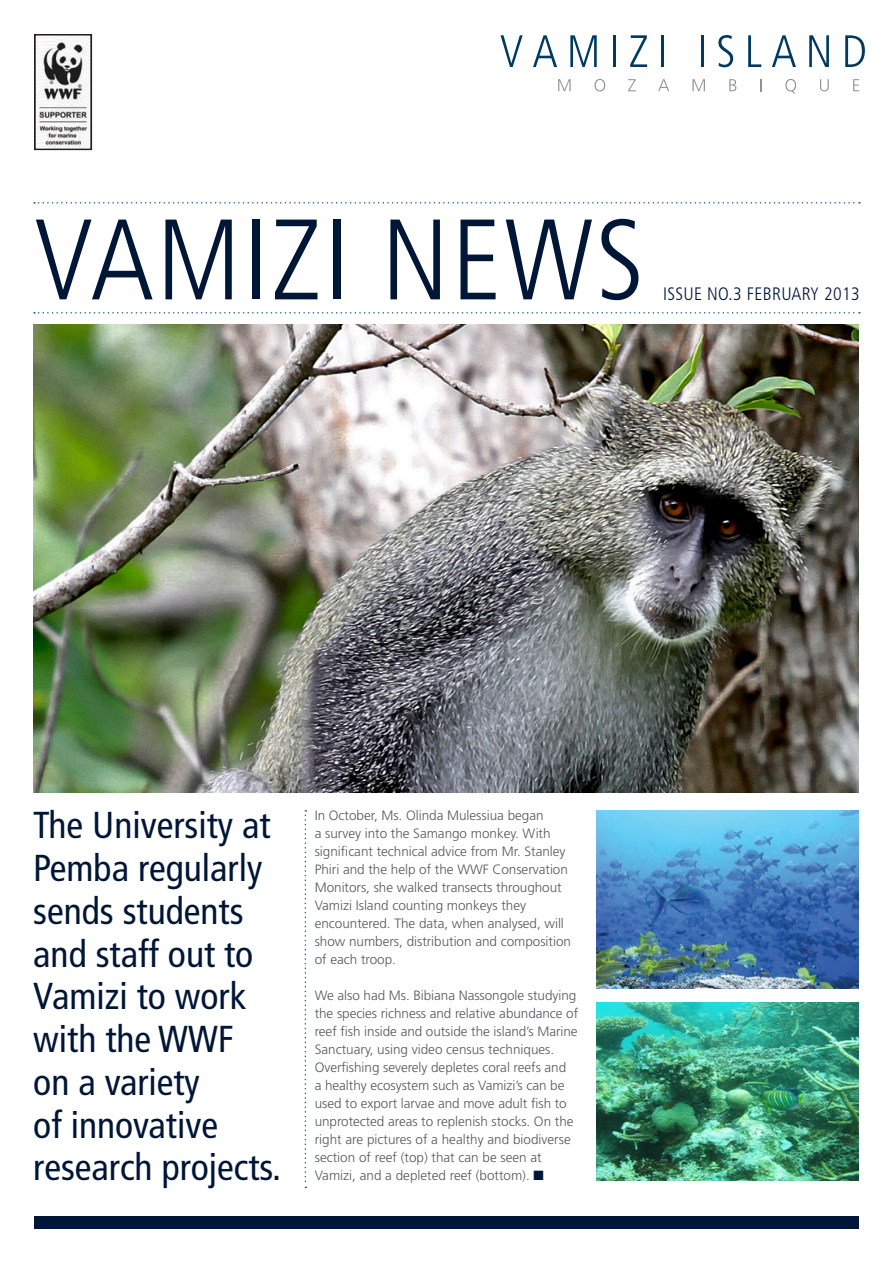
<style>
.page{position:relative;width:893px;height:1263px;background:#fff}
.page>*{position:absolute;margin:0;border:0;box-sizing:border-box;transform-origin:0 0}
.t1{font:300 condensed 114.3px "Frutiger LT Std";letter-spacing:.02em;color:#001637}
.t2{font:condensed 37.5px/42.8px "Frutiger LT Std";color:#001637}
.t3{font:300 condensed 18px "Frutiger LT Std";letter-spacing:.02em;color:#001637}
.t4{font:300 13.5px/18px "Frutiger LT Std";color:#57585a}
.s1{color:#001637}
</style>
<div class="page">
<svg style="left:34px;top:312px;width:826px;height:2px"></svg>
<svg style="left:34px;top:202px;width:826px;height:2px"></svg>
<div style="left:34px;top:1216px;width:825px;height:13px;background:#001637"></div>
<svg style="left:500px;top:35px;width:23px;height:32px"></svg>
<svg style="left:533px;top:35px;width:24px;height:32px"></svg>
<svg style="left:570px;top:35px;width:27px;height:32px"></svg>
<hr style="left:613px;top:35px;width:3px;height:32px;background:#003a62">
<svg style="left:630px;top:35px;width:17px;height:32px"></svg>
<hr style="left:661px;top:35px;width:3px;height:32px;background:#003a62">
<hr style="left:701px;top:35px;width:2px;height:32px;background:#003a62">
<svg style="left:718px;top:35px;width:15px;height:32px"></svg>
<svg style="left:748px;top:35px;width:13px;height:32px"></svg>
<svg style="left:772px;top:35px;width:24px;height:32px"></svg>
<svg style="left:809px;top:35px;width:20px;height:32px"></svg>
<svg style="left:845px;top:35px;width:20px;height:32px"></svg>
<svg style="left:558px;top:79px;width:13px;height:12px"></svg>
<svg style="left:594px;top:79px;width:11px;height:12px"></svg>
<svg style="left:628px;top:79px;width:8px;height:12px"></svg>
<svg style="left:658px;top:79px;width:11px;height:12px"></svg>
<svg style="left:692px;top:79px;width:13px;height:12px"></svg>
<svg style="left:729px;top:79px;width:7px;height:12px"></svg>
<svg style="left:760px;top:79px;width:2px;height:12px"></svg>
<svg style="left:785px;top:79px;width:11px;height:15px"></svg>
<svg style="left:820px;top:79px;width:9px;height:12px"></svg>
<svg style="left:853px;top:79px;width:6px;height:12px"></svg>
<svg style="left:305px;top:810px;width:1px;height:378px"></svg>
<img style="left:33px;top:324px;width:826px;height:468px">
<img style="left:596px;top:1002px;width:263px;height:179px">
<img style="left:596px;top:810px;width:263px;height:179px">
<img style="left:37px;top:37px;width:52px;height:110px">
<div style="left:34px;top:34px;width:58px;height:116px;border:2px solid #231f20"></div>
<p class="t1" style="left:34px;top:195px;width:612px">VAMIZI NEWS</p>
<p class="t3" style="left:663px;top:283px;width:198px">ISSUE NO.3 FEBRUARY 2013</p>
<p class="t2" style="left:33px;top:804px;width:249px">The University at<br>Pemba regularly sends students and staff out to<br>Vamizi to work with the WWF<br>on a variety<br>of innovative research projects.</p>
<p class="t4" style="left:315px;top:807px;width:258px">In October, Ms. Olinda Mulessiua began<br>a survey into the Samango monkey. With significant technical advice from Mr. Stanley Phiri and the help of the WWF Conservation Monitors, she walked transects throughout Vamizi Island counting monkeys they encountered. The data, when analysed, will show numbers, distribution and composition of each troop.</p>
<p class="t4" style="left:315px;top:987px;width:265px">We also had Ms. Bibiana Nassongole studying the species richness and relative abundance of reef fish inside and outside the island’s Marine Sanctuary, using video census techniques.<br>Overfishing severely depletes coral reefs and<br>a healthy ecosystem such as Vamizi’s can be used to export larvae and move adult fish to unprotected areas to replenish stocks. On the right are pictures of a healthy and biodiverse section of reef (top) that can be seen at Vamizi, and a depleted reef (bottom). <span class="s1">■</span></p>
</div>
